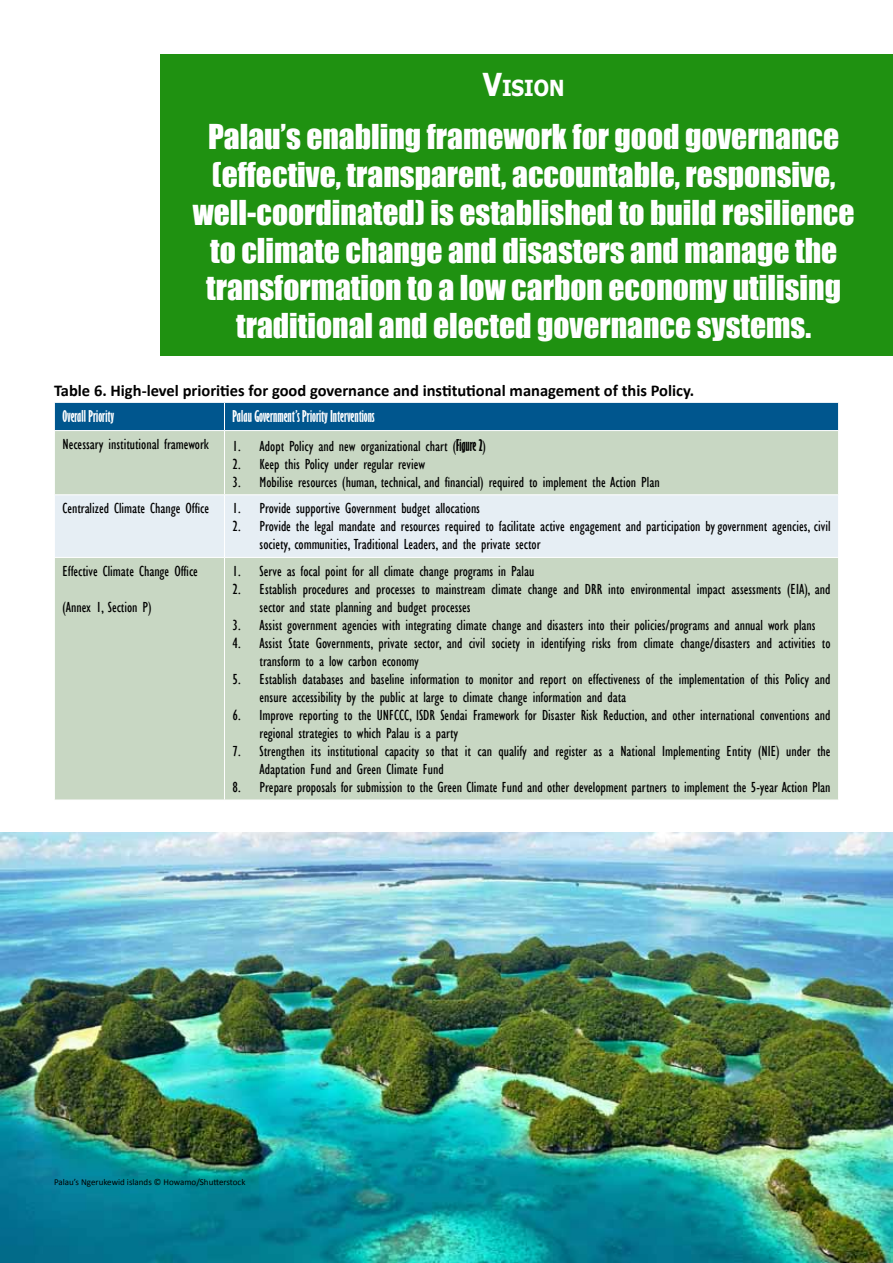
<style>
.page{position:relative;width:893px;height:1263px;background:#fff}
.page>*{position:absolute;margin:0;border:0;box-sizing:border-box;transform-origin:0 0}
.t1{font:31.5px/37.8px "Impact";color:#fff;text-align:center}
.t2{font:700 22.05px "Tahoma";color:#fff;scale:.9 1}
.t3{font:700 16.5px "Calibri";color:#000}
.t4{font:condensed 15px/18px "Gill Sans";color:#000}
.t5{font:700 extra-condensed 15px "Gill Sans";color:#fff}
.t6{font:9px "Calibri";color:#000}
.s1{font-size:31.5px}
.s2{font-weight:700;font-stretch:extra-condensed}
</style>
<div class="page">
<div style="left:55px;top:431px;width:783px;height:369px;background:#c8d7c3"></div>
<div style="left:55px;top:495px;width:783px;height:62px;background:#e6eef4"></div>
<div style="left:54px;top:402px;width:785px;height:28px;background:#00568e"></div>
<hr style="left:224px;top:431px;width:1px;height:63px;background:#fff">
<hr style="left:54px;top:494px;width:170px;height:1px;background:#fff">
<hr style="left:224px;top:494px;width:615px;height:1px;background:#fff">
<hr style="left:224px;top:495px;width:1px;height:62px;background:#fff">
<hr style="left:54px;top:557px;width:170px;height:1px;background:#fff">
<hr style="left:224px;top:557px;width:615px;height:1px;background:#fff">
<hr style="left:224px;top:558px;width:1px;height:242px;background:#fff">
<div style="left:160px;top:54px;width:733px;height:302px;background:#1f9111"></div>
<img style="left:0;top:832px;width:893px;height:431px">
<h2 class="t2" style="left:483px;top:73px;width:92px"><span class="s1">V</span>ISION</h2>
<p class="t1" style="left:193px;top:117px;width:663px">Palau’s enabling framework for good governance (effective, transparent, accountable, responsive, well-coordinated) is established to build resilience to climate change and disasters and manage the transformation to a low carbon economy utilising traditional and elected governance systems.</p>
<p class="t3" style="left:54px;top:379px;width:642px">Table 6. High-level priorities for good governance and institutional management of this Policy.</p>
<p class="t5" style="left:62px;top:407px;width:53px">Overall Priority</p>
<p class="t5" style="left:233px;top:407px;width:144px">Palau Government’s Priority Interventions</p>
<p class="t4" style="left:62px;top:435px;width:148px">Necessary institutional framework</p>
<p class="t4" style="left:233px;top:437px;width:255px">1. Adopt Policy and new organizational chart (<span class="s2">Figure 2</span>)</p>
<p class="t4" style="left:233px;top:455px;width:194px">2. Keep this Policy under regular review</p>
<p class="t4" style="left:233px;top:473px;width:429px">3. Mobilise resources (human, technical, and financial) required to implement the Action Plan</p>
<p class="t4" style="left:62px;top:499px;width:148px">Centralized Climate Change Office</p>
<p class="t4" style="left:233px;top:499px;width:249px">1. Provide supportive Government budget allocations</p>
<p class="t4" style="left:260px;top:517px;width:572px;text-indent:-27px">2. Provide the legal mandate and resources required to facilitate active engagement and participation by government agencies, civil society, communities, Traditional Leaders, and the private sector</p>
<p class="t4" style="left:62px;top:562px;width:137px">Effective Climate Change Office</p>
<p class="t4" style="left:62px;top:598px;width:91px">(Annex 1, Section P)</p>
<p class="t4" style="left:233px;top:562px;width:303px">1. Serve as focal point for all climate change programs in Palau</p>
<p class="t4" style="left:260px;top:580px;width:572px;text-indent:-27px">2. Establish procedures and processes to mainstream climate change and DRR into environmental impact assessments (EIA), and sector and state planning and budget processes</p>
<p class="t4" style="left:233px;top:616px;width:584px">3. Assist government agencies with integrating climate change and disasters into their policies/programs and annual work plans</p>
<p class="t4" style="left:260px;top:634px;width:572px;text-indent:-27px">4. Assist State Governments, private sector, and civil society in identifying risks from climate change/disasters and activities to transform to a low carbon economy</p>
<p class="t4" style="left:260px;top:670px;width:572px;text-indent:-27px">5. Establish databases and baseline information to monitor and report on effectiveness of the implementation of this Policy and ensure accessibility by the public at large to climate change information and data</p>
<p class="t4" style="left:260px;top:706px;width:572px;text-indent:-27px">6. Improve reporting to the UNFCCC, ISDR Sendai Framework for Disaster Risk Reduction, and other international conventions and regional strategies to which Palau is a party</p>
<p class="t4" style="left:260px;top:742px;width:572px;text-indent:-27px">7. Strengthen its institutional capacity so that it can qualify and register as a National Implementing Entity (NIE) under the<br>Adaptation Fund and Green Climate Fund</p>
<p class="t4" style="left:233px;top:778px;width:599px">8. Prepare proposals for submission to the Green Climate Fund and other development partners to implement the 5-year Action Plan</p>
<p class="t6" style="left:54px;top:1175px;width:193px">Palau’s Ngerukewid islands © Howamo/Shutterstock</p>
</div>
